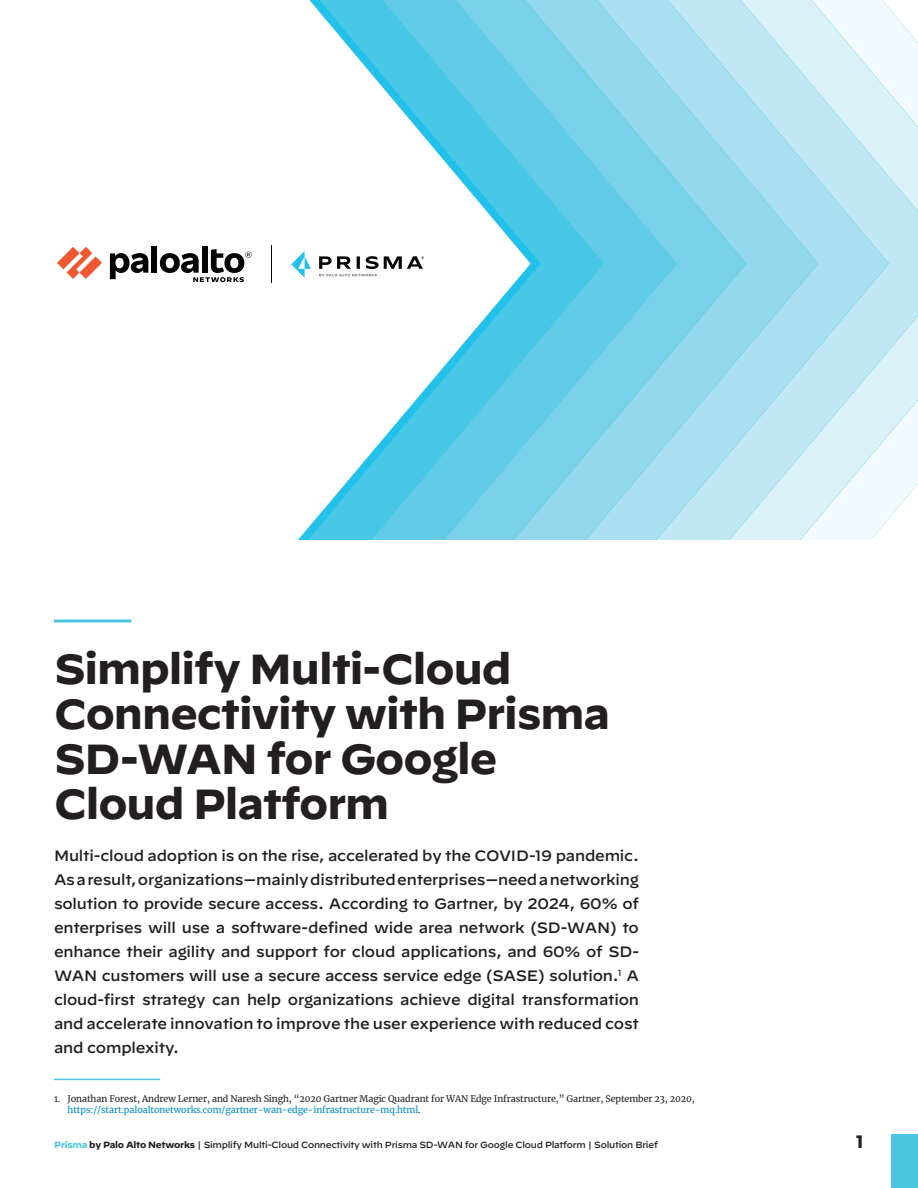
<style>
.page{position:relative;width:918px;height:1188px;background:#fff}
.page>*{position:absolute;margin:0;border:0;box-sizing:border-box;transform-origin:0 0}
.title-page-title{font:700 42px/45px "Decimal";letter-spacing:-.025em;color:#231f20}
.t1{font:700 18px "Decimal";color:#231f20}
.title-page-intro-tex{font:500 15px/24px "Decimal";letter-spacing:-.015em;color:#231f20;text-align:justify}
.footnote{font:9px/10.8px "Merriweather";letter-spacing:-.01em;color:#231f20}
.t2{font:500 9px "Decimal";letter-spacing:-.025em;color:#231f20}
.s1{color:#008dc1}
.s2{font-weight:700;color:#4cc6e0}
.s3{font-weight:700}
</style>
<div class="page">
<svg style="left:889px;top:8px;width:29px;height:511px"></svg>
<svg style="left:818px;top:0;width:71px;height:540px"></svg>
<svg style="left:746px;top:0;width:72px;height:540px;background:#b6e3f2"></svg>
<svg style="left:676px;top:0;width:70px;height:540px;background:#a0dcee"></svg>
<svg style="left:603px;top:0;width:73px;height:540px;background:#88d4eb"></svg>
<svg style="left:541px;top:0;width:62px;height:540px;background:#70cee8"></svg>
<svg style="left:298px;top:0;width:243px;height:540px"></svg>
<svg style="left:57px;top:247px;width:45px;height:32px"></svg>
<div style="left:152px;top:247px;width:5px;height:26px;background:#040503"></div>
<svg style="left:110px;top:253px;width:38px;height:26px"></svg>
<div style="left:202px;top:247px;width:6px;height:26px;background:#040503"></div>
<svg style="left:160px;top:249px;width:92px;height:33px"></svg>
<hr style="left:271px;top:246px;width:1px;height:37px;background:#040503">
<svg style="left:291px;top:251px;width:20px;height:27px"></svg>
<svg style="left:319px;top:256px;width:105px;height:20px"></svg>
<div style="left:891px;top:1134px;width:27px;height:54px;background:#4cc6e0"></div>
<hr style="left:54px;top:620px;width:77px;height:2px;background:#4cc6e0">
<hr style="left:54px;top:1079px;width:106px;height:1px;background:#4cc6e0">
<p class="title-page-title" style="left:54px;top:647px;width:558px">Simplify Multi-Cloud<br>Connectivity with Prisma<br>SD-WAN for Google<br>Cloud Platform</p>
<p class="title-page-intro-tex" style="left:54px;top:841px;width:587px">Multi-cloud adoption is on the rise, accelerated by the COVID-19 pandemic.<br>As a result, organizations—mainly distributed enterprises—need a networking solution to provide secure access. According to Gartner, by 2024, 60% of enterprises will use a software-defined wide area network (SD-WAN) to enhance their agility and support for cloud applications, and 60% of SD-WAN customers will use a secure access service edge (SASE) solution.<sup>1</sup> A cloud-first strategy can help organizations achieve digital transformation and accelerate innovation to improve the user experience with reduced cost and complexity.</p>
<p class="footnote" style="left:68px;top:1093px;width:629px;text-indent:-14px">1. Jonathan Forest, Andrew Lerner, and Naresh Singh, “2020 Gartner Magic Quadrant for WAN Edge Infrastructure,” Gartner, September 23, 2020, <span class="s1">https://start.paloaltonetworks.com/gartner-wan-edge-infrastructure-mq.html</span>.</p>
<p class="t2" style="left:54px;top:1137px;width:605px"><span class="s2">Prisma</span> <span class="s3">by Palo Alto Networks</span> | Simplify Multi-Cloud Connectivity with Prisma SD-WAN for Google Cloud Platform | Solution Brief</p>
<p class="t1" style="left:856px;top:1132px;width:10px">1</p>
</div>
